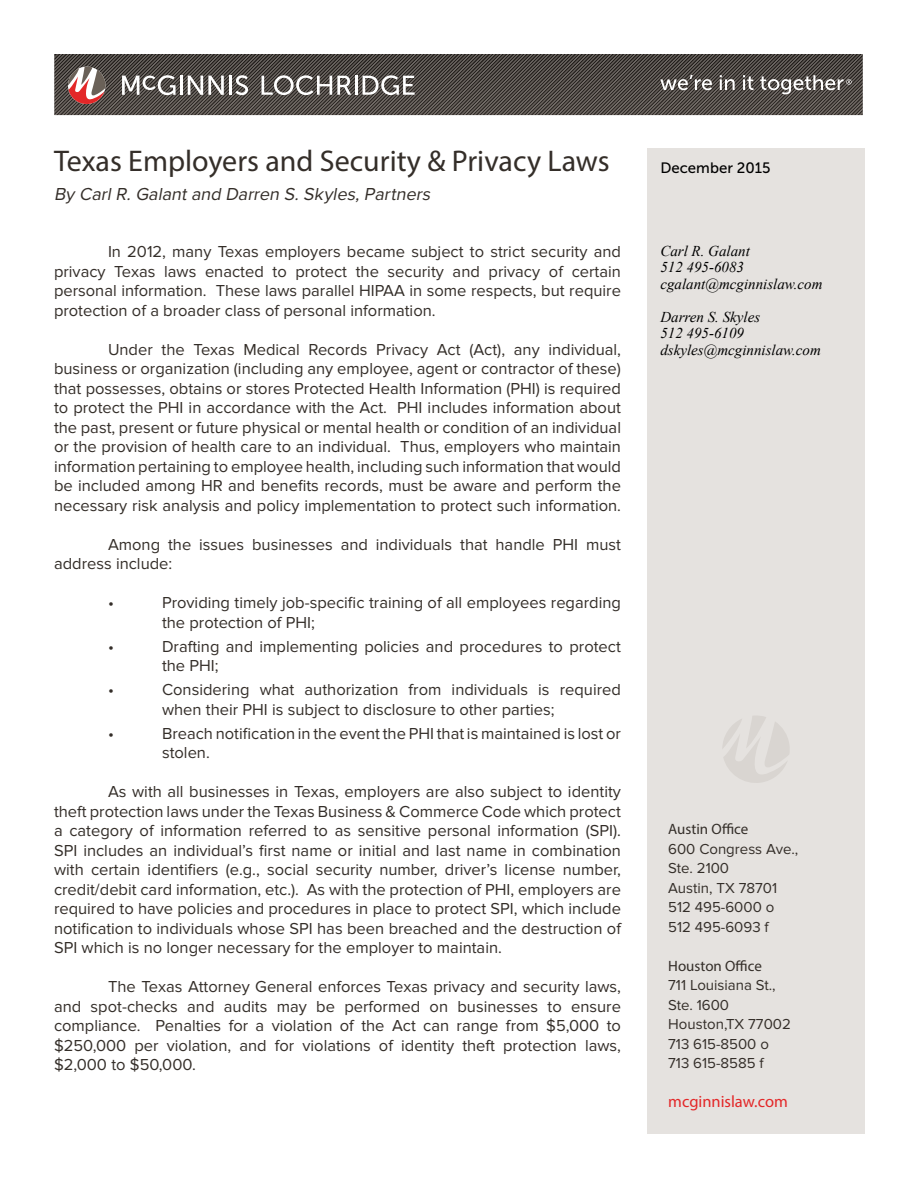
<style>
.page{position:relative;width:918px;height:1188px;background:#fff}
.page>*{position:absolute;margin:0;border:0;box-sizing:border-box;transform-origin:0 0}
.t1{font:30px "Myriad Pro";color:#342e29}
.t2{font:italic 18px "Proxima Nova";color:#342e29}
.t3{font:16.5px/19.5px "Proxima Nova";color:#342e29}
.t4{font:16.5px "Myriad Pro";color:#e32728}
.t5{font:15px/19.5px "Proxima Nova";color:#342e29}
.t6{font:italic 15px/16.5px "Times New Roman";color:#000}
.t7{font:15px "Myriad Pro";color:#342e29}
.t8{font:15px "Museo Sans 500";color:#000}
</style>
<div class="page">
<div style="left:647px;top:148px;width:218px;height:986px;background:#e5e2df"></div>
<svg style="left:723px;top:716px;width:66px;height:67px"></svg>
<svg style="left:54px;top:54px;width:809px;height:62px"></svg>
<h1 class="t1" style="left:54px;top:142px;width:557px">Texas Employers and Security &amp; Privacy Laws</h1>
<p class="t2" style="left:54px;top:183px;width:382px">By CarlR.Galantand Darren S.Skyles,Partners</p>
<p class="t3" style="left:54px;top:242px;width:569px;text-align:justify;text-indent:54px">In 2012, many Texas employers became subject to strict security and privacy Texas laws enacted to protect the security and privacy of certain personal information. These laws parallel HIPAA in some respects, but require protection of a broader class of personal information.</p>
<p class="t3" style="left:54px;top:340px;width:569px;text-align:justify;text-indent:54px">Under the Texas Medical Records Privacy Act (Act), any individual, business or organization (including any employee, agent or contractor of these) that possesses, obtains or stores Protected Health Information (PHI) is required to protect the PHI in accordance with the Act. PHI includes information about the past, present or future physical or mental health or condition of an individual or the provision of health care to an individual. Thus, employers who maintain information pertaining to employee health, including such information that would be included among HR and benefits records, must be aware and perform the necessary risk analysis and policy implementation to protect such information.</p>
<p class="t3" style="left:54px;top:535px;width:568px;text-indent:54px">Among the issues businesses and individuals that handle PHI must address include:</p>
<p class="t3" style="left:108px;top:593px;width:7px">•</p>
<p class="t3" style="left:162px;top:593px;width:461px">Providing timely job-specific training of all employees regarding the protection of PHI;</p>
<p class="t3" style="left:108px;top:637px;width:7px">•</p>
<p class="t3" style="left:162px;top:637px;width:460px">Drafting and implementing policies and procedures to protect the PHI;</p>
<p class="t3" style="left:108px;top:680px;width:7px">•</p>
<p class="t3" style="left:162px;top:680px;width:460px">Considering what authorization from individuals is required when their PHI is subject to disclosure to other parties;</p>
<p class="t3" style="left:108px;top:724px;width:7px">•</p>
<p class="t3" style="left:162px;top:724px;width:461px">Breach notification in the event the PHI that is maintained is lost or stolen.</p>
<p class="t3" style="left:54px;top:782px;width:569px;text-align:justify;text-indent:54px">As with all businesses in Texas, employers are also subject to identity theft protection laws under the Texas Business &amp; Commerce Code which protect a category of information referred to as sensitive personal information (SPI).<br>SPI includes an individual’s first name or initial and last name in combination with certain identifiers (e.g., social security number, driver’s license number, credit/debit card information, etc.). As with the protection of PHI, employers are required to have policies and procedures in place to protect SPI, which include notification to individuals whose SPI has been breached and the destruction of SPI which is no longer necessary for the employer to maintain.</p>
<p class="t3" style="left:54px;top:977px;width:569px;text-align:justify;text-indent:54px">The Texas Attorney General enforces Texas privacy and security laws, and spot-checks and audits may be performed on businesses to ensure compliance. Penalties for a violation of the Act can range from $5,000 to $250,000 per violation, and for violations of identity theft protection laws, $2,000 to $50,000.</p>
<p class="t8" style="left:660px;top:160px;width:112px">December 2015</p>
<p class="t6" style="left:660px;top:242px;width:164px">Carl R. Galant<br>512 495-6083 cgalant@mcginnislaw.com</p>
<p class="t6" style="left:660px;top:308px;width:162px">Darren S. Skyles<br>512 495-6109 dskyles@mcginnislaw.com</p>
<p class="t7" style="left:668px;top:820px;width:82px">Austin Office</p>
<p class="t5" style="left:668px;top:839px;width:132px">600 Congress Ave.,<br>Ste. 2100<br>Austin, TX 78701<br>512 495-6000 o<br>512 495-6093 f</p>
<p class="t7" style="left:668px;top:956px;width:95px">Houston Office</p>
<p class="t5" style="left:668px;top:975px;width:124px">711 Louisiana St.,<br>Ste. 1600<br>Houston,TX 77002<br>713 615-8500 o<br>713 615-8585 f</p>
<p class="t4" style="left:668px;top:1091px;width:121px">mcginnislaw.com</p>
</div>
